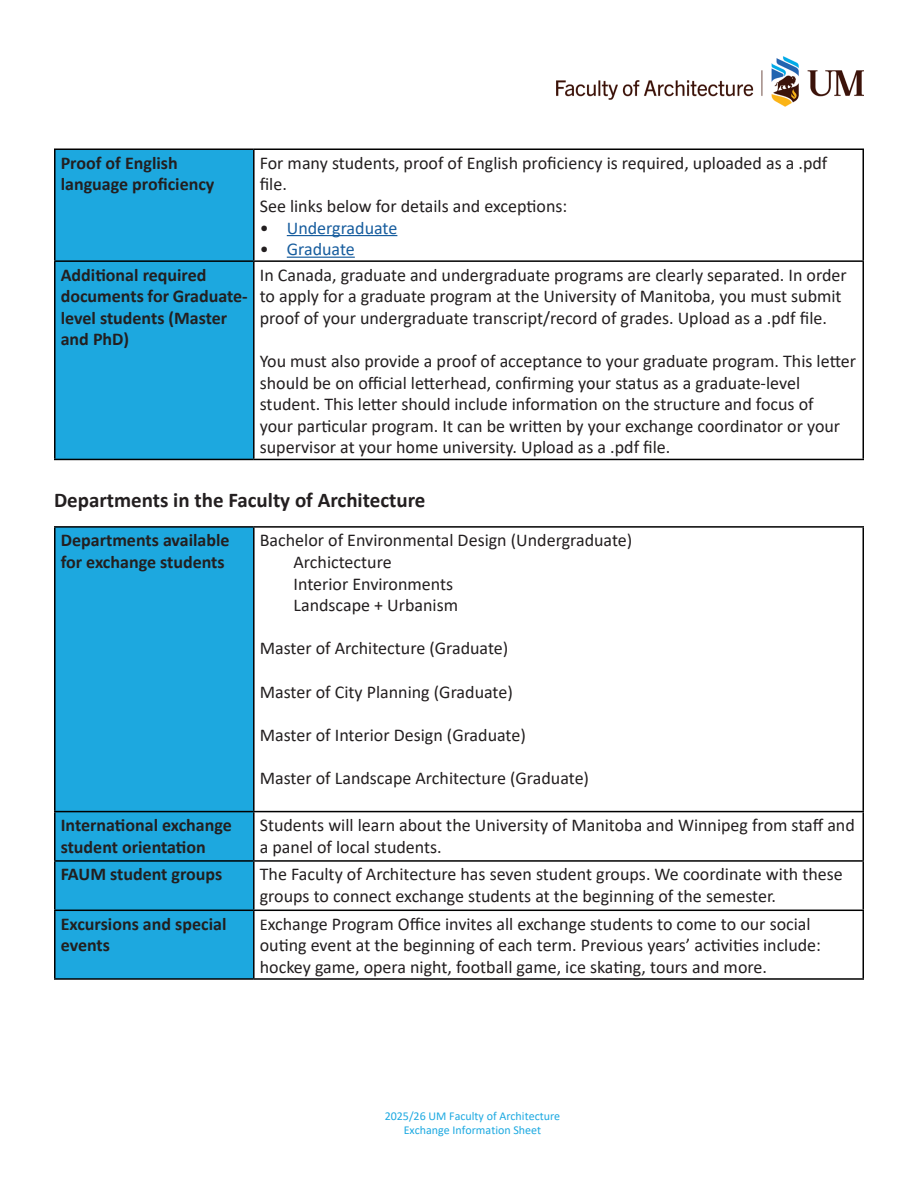
<style>
.page{position:relative;width:918px;height:1188px;background:#fff}
.page>*{position:absolute;margin:0;border:0;box-sizing:border-box;transform-origin:0 0}
.t1{font:700 21px "Calibri";color:#231f20}
.Default{font:18px/21.6px "Calibri";color:#231f20}
.t2{font:700 18px/21.6px "Calibri";color:#231f20}
.Default-2{font:700 18px/21.6px "Calibri";color:#221f1f}
.t3{font:18px "Calibri";color:#175d9e}
.t4{font:12px/14.4px "Calibri";color:#1ca9e1;text-align:center}
.s1{color:#231f20}
.s2{font-size:16.5px}
</style>
<div class="page">
<img style="left:557px;top:56px;width:307px;height:51px">
<div style="left:56px;top:150px;width:197px;height:309px;background:#1da8df"></div>
<hr style="left:54px;top:260px;width:200px;height:2px;background:#000">
<hr style="left:254px;top:260px;width:610px;height:2px;background:#000">
<hr style="left:54px;top:148px;width:200px;height:2px;background:#000">
<hr style="left:254px;top:148px;width:610px;height:2px;background:#000">
<hr style="left:862px;top:150px;width:2px;height:110px;background:#000">
<hr style="left:862px;top:262px;width:2px;height:197px;background:#000">
<hr style="left:254px;top:459px;width:610px;height:1px;background:#000">
<hr style="left:54px;top:150px;width:2px;height:110px;background:#000">
<hr style="left:253px;top:150px;width:2px;height:110px;background:#000">
<hr style="left:54px;top:262px;width:2px;height:197px;background:#000">
<hr style="left:253px;top:262px;width:2px;height:197px;background:#000">
<hr style="left:54px;top:459px;width:200px;height:1px;background:#000">
<hr style="left:287px;top:235px;width:110px;height:1px;background:#175d9e">
<hr style="left:287px;top:257px;width:68px;height:1px;background:#175d9e">
<div style="left:56px;top:528px;width:197px;height:450px;background:#1da8df"></div>
<hr style="left:54px;top:811px;width:200px;height:1px;background:#000">
<hr style="left:254px;top:811px;width:610px;height:1px;background:#000">
<hr style="left:54px;top:526px;width:200px;height:2px;background:#000">
<hr style="left:254px;top:526px;width:610px;height:2px;background:#000">
<hr style="left:862px;top:528px;width:2px;height:283px;background:#000">
<hr style="left:862px;top:812px;width:2px;height:48px;background:#000">
<hr style="left:862px;top:862px;width:2px;height:48px;background:#000">
<hr style="left:862px;top:911px;width:2px;height:67px;background:#000">
<hr style="left:254px;top:860px;width:610px;height:2px;background:#000">
<hr style="left:254px;top:910px;width:610px;height:1px;background:#000">
<hr style="left:254px;top:978px;width:610px;height:2px;background:#000">
<hr style="left:54px;top:528px;width:2px;height:283px;background:#000">
<hr style="left:253px;top:528px;width:2px;height:283px;background:#000">
<hr style="left:54px;top:812px;width:2px;height:48px;background:#000">
<hr style="left:253px;top:812px;width:2px;height:48px;background:#000">
<hr style="left:54px;top:860px;width:200px;height:2px;background:#000">
<hr style="left:54px;top:862px;width:2px;height:48px;background:#000">
<hr style="left:253px;top:862px;width:2px;height:48px;background:#000">
<hr style="left:54px;top:910px;width:200px;height:1px;background:#000">
<hr style="left:54px;top:911px;width:2px;height:67px;background:#000">
<hr style="left:253px;top:911px;width:2px;height:67px;background:#000">
<hr style="left:54px;top:978px;width:200px;height:2px;background:#000">
<p class="t2" style="left:61px;top:152px;width:155px">Proof of English language proficiency</p>
<p class="Default" style="left:260px;top:152px;width:569px">For many students, proof of English proficiency is required, uploaded as a .pdf file.</p>
<p class="Default" style="left:260px;top:195px;width:309px">See links below for details and exceptions:</p>
<p class="t3" style="left:260px;top:215px;width:139px"><span class="s1">•</span> Undergraduate</p>
<p class="t3" style="left:260px;top:237px;width:97px"><span class="s1">•</span> Graduate</p>
<p class="t2" style="left:61px;top:264px;width:189px">Additional required documents for Graduate&shy;level students (Master and PhD)</p>
<p class="Default" style="left:260px;top:263px;width:589px">In Canada, graduate and undergraduate programs are clearly separated. In order to apply for a graduate program at the University of Manitoba, you must submit proof of your undergraduate transcript/record of grades. Upload as a .pdf file.</p>
<p class="Default" style="left:260px;top:350px;width:598px">You must also provide a proof of acceptance to your graduate program. This letter</p>
<p class="Default" style="left:260px;top:371px;width:582px">should be on official letterhead, confirming your status as a graduate-level student. This letter should include information on the structure and focus of your particular program. It can be written by your exchange coordinator or your supervisor at your home university. Upload as a .pdf file.</p>
<p class="t1" style="left:54px;top:486px;width:373px">Departments in the Faculty of Architecture</p>
<p class="t2" style="left:61px;top:529px;width:170px">Departments available for exchange students</p>
<p class="Default" style="left:260px;top:529px;width:374px">Bachelor of Environmental Design (Undergraduate)</p>
<p class="Default" style="left:294px;top:551px;width:100px">Archictecture</p>
<p class="Default" style="left:294px;top:572px;width:161px">Interior Environments</p>
<p class="Default" style="left:294px;top:594px;width:166px">Landscape + Urbanism</p>
<p class="Default" style="left:260px;top:637px;width:250px">Master of Architecture (Graduate)</p>
<p class="Default" style="left:260px;top:680px;width:255px">Master of City Planning (Graduate)</p>
<p class="Default" style="left:260px;top:724px;width:268px">Master of Interior Design (Graduate)</p>
<p class="Default" style="left:260px;top:767px;width:331px">Master of Landscape Architecture (Graduate)</p>
<p class="t2" style="left:61px;top:814px;width:173px">International exchange</p>
<p class="t2" style="left:61px;top:836px;width:147px">student orientation</p>
<p class="Default" style="left:260px;top:814px;width:597px">Students will learn about the University of Manitoba and Winnipeg from staff and</p>
<p class="Default" style="left:260px;top:835px;width:183px">a panel of local students.</p>
<p class="Default-2" style="left:61px;top:863px;width:163px">FAUM student groups</p>
<p class="Default" style="left:260px;top:863px;width:585px">The Faculty of Architecture has seven student groups. We coordinate with these groups to connect exchange students at the beginning of the semester.</p>
<p class="Default-2" style="left:61px;top:913px;width:167px">Excursions and special events</p>
<p class="Default" style="left:260px;top:913px;width:563px"><span class="s2">E</span>xchange Program Office invites all exchange students to come to our social outing event at the beginning of each term. Previous years’ activities include: hockey game, opera night, football game, ice skating, tours and more.</p>
<p class="t4" style="left:385px;top:1108px;width:177px">2025/26 UM Faculty of Architecture<br>Exchange Information Sheet</p>
</div>
